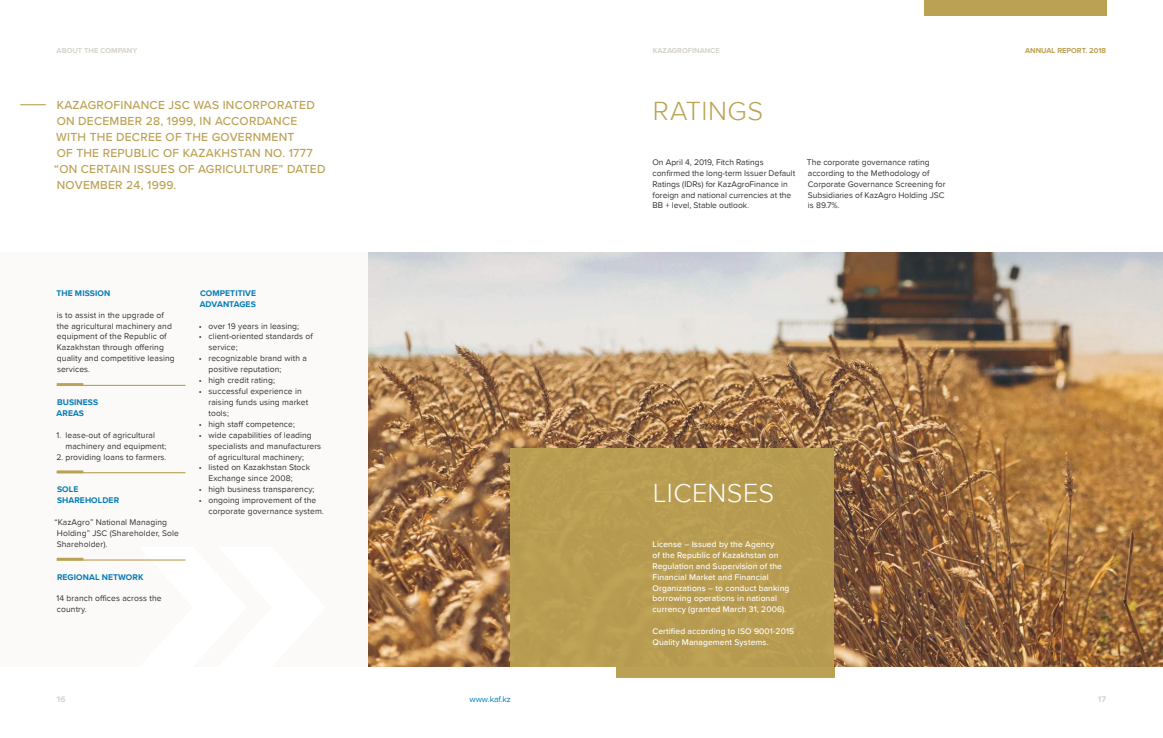
<style>
.page{position:relative;width:1163px;height:738px;background:#fff}
.page>*{position:absolute;margin:0;border:0;box-sizing:border-box;transform-origin:0 0}
.t1{font:300 27px "Proxima Nova";letter-spacing:.015em;color:#fff}
.t2{font:300 27px "Proxima Nova";letter-spacing:.02em;color:#bba153}
.t3{font:500 12px/16px "Proxima Nova";letter-spacing:.02em;color:#bba153}
.t4{font:8.5px/10.9px "Proxima Nova";letter-spacing:.01em;color:#393535}
.t5{font:500 8.5px/10.9px "Proxima Nova";letter-spacing:.01em;color:#fff}
.t6{font:700 8.5px/10.9px "Proxima Nova";letter-spacing:.01em;color:#067cb5}
.t7{font:8.5px "Proxima Nova";color:#067cb5}
.t8{font:700 8.5px "Proxima Nova";color:#d6d3cb}
.t9{font:700 7.5px "Proxima Nova";color:#d6d3cb}
.t10{font:700 7.5px "Proxima Nova";color:#bba153}
</style>
<div class="page">
<img style="left:368px;top:252px;width:794px;height:414px">
<div style="left:0;top:252px;width:367px;height:414px;background:#fbfaf9"></div>
<svg style="left:20px;top:104px;width:26px;height:1px"></svg>
<div style="left:616px;top:666px;width:218px;height:11px;background:#bba153"></div>
<div style="left:924px;top:0;width:182px;height:16px;background:#bba153"></div>
<hr style="left:57px;top:384px;width:128px;height:1px;background:#bba153">
<hr style="left:57px;top:383px;width:26px;height:2px;background:#bba153">
<hr style="left:57px;top:472px;width:128px;height:1px;background:#bba153">
<hr style="left:57px;top:470px;width:26px;height:3px;background:#bba153">
<hr style="left:57px;top:559px;width:128px;height:1px;background:#bba153">
<hr style="left:57px;top:557px;width:26px;height:3px;background:#bba153">
<div style="left:510px;top:448px;width:324px;height:218px;background:#bba153"></div>
<p class="t9" style="left:57px;top:45px;width:12px">ABOUT</p>
<p class="t9" style="left:84px;top:45px;width:6px">THE</p>
<p class="t9" style="left:100px;top:45px;width:12px">COMPANY</p>
<p class="t9" style="left:652px;top:45px;width:69px">KAZAGROFINANCE</p>
<p class="t10" style="left:1024px;top:45px;width:82px">ANNUAL REPORT. 2018</p>
<h2 class="t3" style="left:54px;top:96px;width:273px">KAZAGROFINANCE JSC WAS INCORPORATED ON DECEMBER 28, 1999, IN ACCORDANCE WITH THE DECREE OF THE GOVERNMENT<br>OF THE REPUBLIC OF KAZAKHSTAN NO. 1777 “ON CERTAIN ISSUES OF AGRICULTURE” DATED NOVEMBER 24, 1999.</h2>
<p class="t6" style="left:56px;top:287px;width:55px">THE MISSION</p>
<p class="t4" style="left:57px;top:309px;width:119px">is to assist in the upgrade of the agricultural machinery and equipment of the Republic of<br>Kazakhstan through offering quality and competitive leasing services.</p>
<p class="t6" style="left:57px;top:396px;width:43px">BUSINESS<br>AREAS</p>
<p class="t4" style="left:65px;top:428px;width:102px;text-indent:-9px">1. lease-out of agricultural machinery and equipment;</p>
<p class="t4" style="left:56px;top:450px;width:112px">2. providing loans to farmers.</p>
<p class="t6" style="left:57px;top:483px;width:64px">SOLE<br>SHAREHOLDER</p>
<p class="t4" style="left:54px;top:516px;width:126px">“KazAgro” National Managing<br>Holding” JSC (Shareholder, Sole<br>Shareholder).</p>
<p class="t6" style="left:57px;top:570px;width:88px">REGIONAL NETWORK</p>
<p class="t4" style="left:56px;top:592px;width:107px">14 branch offices across the country.</p>
<p class="t6" style="left:200px;top:287px;width:58px">COMPETITIVE<br>ADVANTAGES</p>
<p class="t4" style="left:199px;top:319px;width:102px">• over 19 years in leasing;</p>
<p class="t4" style="left:208px;top:330px;width:106px;text-indent:-10px">• client-oriented standards of service;</p>
<p class="t4" style="left:208px;top:352px;width:100px;text-indent:-10px">• recognizable brand with a positive reputation;</p>
<p class="t4" style="left:199px;top:374px;width:78px">• high credit rating;</p>
<p class="t4" style="left:208px;top:385px;width:101px;text-indent:-10px">• successful experience in raising funds using market tools;</p>
<p class="t4" style="left:199px;top:418px;width:98px">• high staff competence;</p>
<p class="t4" style="left:208px;top:428px;width:114px;text-indent:-10px">• wide capabilities of leading specialists and manufacturers of agricultural machinery;</p>
<p class="t4" style="left:208px;top:461px;width:103px;text-indent:-10px">• listed on Kazakhstan Stock<br>Exchange since 2008;</p>
<p class="t4" style="left:199px;top:483px;width:117px">• high business transparency;</p>
<p class="t4" style="left:208px;top:494px;width:117px;text-indent:-10px">• ongoing improvement of the corporate governance system.</p>
<h1 class="t2" style="left:652px;top:91px;width:112px">RATINGS</h1>
<p class="t4" style="left:652px;top:156px;width:144px">On April 4, 2019, Fitch Ratings confirmed the long-term Issuer Default Ratings (IDRs) for KazAgroFinance in foreign and national currencies at the BB + level, Stable outlook.</p>
<p class="t4" style="left:806px;top:156px;width:140px">The corporate governance rating according to the Methodology of<br>Corporate Governance Screening for<br>Subsidiaries of KazAgro Holding JSC is 89.7%.</p>
<h1 class="t1" style="left:652px;top:473px;width:123px">LICENSES</h1>
<p class="t5" style="left:652px;top:538px;width:138px">License – Issued by the Agency<br>of the Republic of Kazakhstan on Regulation and Supervision of the Financial Market and Financial Organizations – to conduct banking borrowing operations in national currency (granted March 31, 2006).</p>
<p class="t5" style="left:652px;top:625px;width:143px">Certified according to ISO 9001-2015<br>Quality Management Systems.</p>
<p class="t8" style="left:57px;top:692px;width:11px">16</p>
<p class="t7" style="left:469px;top:692px;width:43px">www.kaf.kz</p>
<p class="t8" style="left:1097px;top:692px;width:10px">17</p>
</div>
